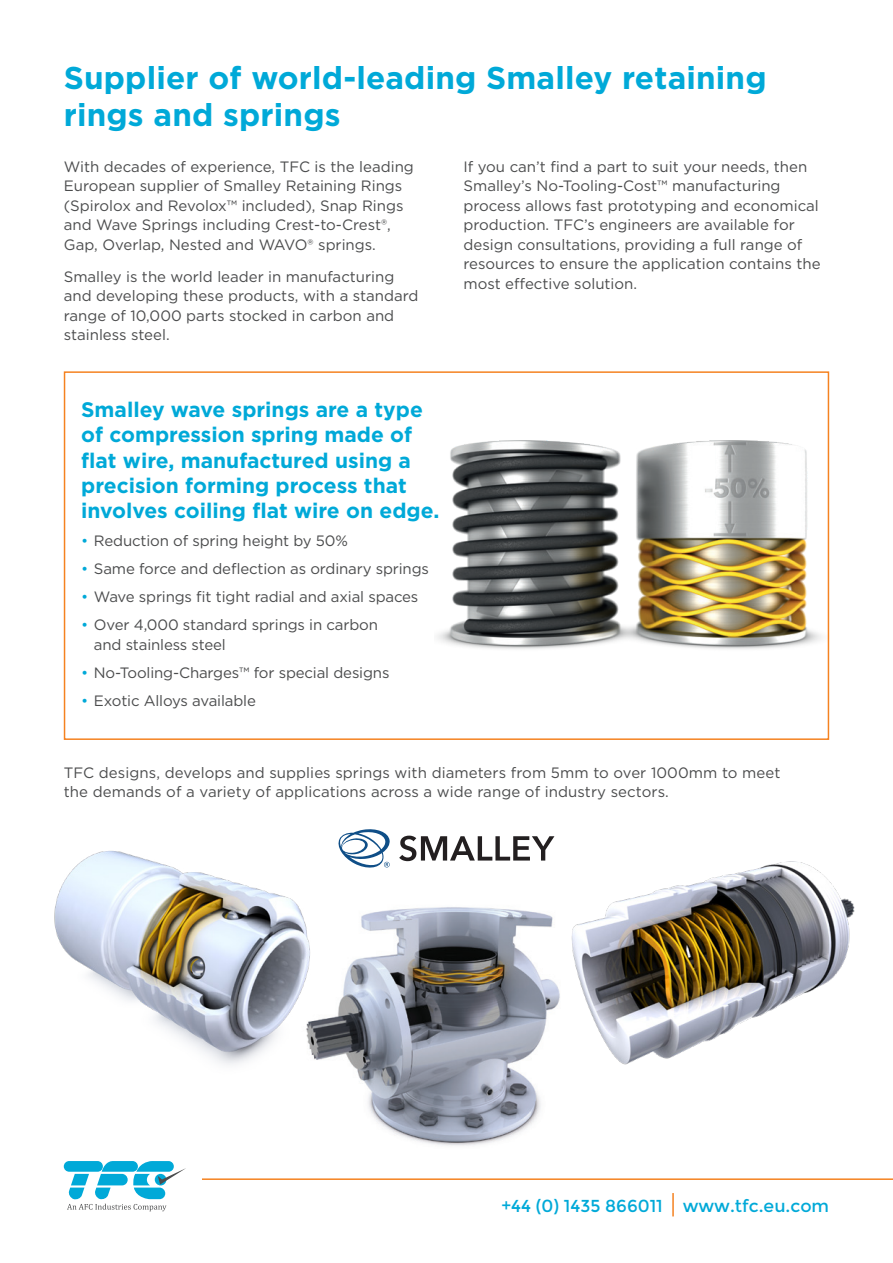
<style>
.page{position:relative;width:893px;height:1263px;background:#fff}
.page>*{position:absolute;margin:0;border:0;box-sizing:border-box;transform-origin:0 0}
.t1{font:700 31.5px/37.5px "Gotham";letter-spacing:.005em;color:#00a9d8}
.t2{font:24px "NATS";color:#00a9d8}
.t3{font:700 21px/25.2px "Gotham";color:#00a9d8}
.t4{font:15px/19.5px "Gotham";color:#4b4c4d}
.s1{color:#00a9d8}
</style>
<div class="page">
<img style="left:437px;top:441px;width:385px;height:208px">
<img style="left:350px;top:907px;width:204px;height:239px">
<hr style="left:672px;top:1193px;width:2px;height:23px;background:#f58220">
<hr style="left:202px;top:1178px;width:691px;height:2px;background:#f58220">
<svg style="left:399px;top:836px;width:155px;height:25px"></svg>
<svg style="left:339px;top:829px;width:51px;height:39px"></svg>
<div style="left:64px;top:371px;width:765px;height:369px;border:2px solid #f58220"></div>
<img style="left:554px;top:861px;width:301px;height:204px">
<img style="left:54px;top:839px;width:296px;height:226px">
<div style="left:64px;top:1161px;width:39px;height:11px;background:#00a9d8;border-radius:5px"></div>
<svg style="left:67px;top:1161px;width:119px;height:50px"></svg>
<h1 class="t1" style="left:64px;top:59px;width:704px">Supplier of world-leading Smalley retaining rings and springs</h1>
<p class="t4" style="left:64px;top:156px;width:352px">With decades of experience, TFC is the leading European supplier of Smalley Retaining Rings (Spirolox and Revolox™ included), Snap Rings and Wave Springs including Crest-to-Crest®, Gap, Overlap, Nested and WAVO® springs.</p>
<p class="t4" style="left:64px;top:266px;width:356px">Smalley is the world leader in manufacturing and developing these products, with a standard range of 10,000 parts stocked in carbon and stainless steel.</p>
<p class="t4" style="left:463px;top:156px;width:359px">If you can’t find a part to suit your needs, then Smalley’s No-Tooling-Cost™ manufacturing process allows fast prototyping and economical production. TFC’s engineers are available for design consultations, providing a full range of resources to ensure the application contains the most effective solution.</p>
<h3 class="t3" style="left:81px;top:397px;width:360px">Smalley wave springs are a type of compression spring made of flat wire, manufactured using a precision forming process that involves coiling flat wire on edge.</h3>
<p class="t4" style="left:81px;top:531px;width:268px"><span class="s1">•</span> Reduction of spring height by 50%</p>
<p class="t4" style="left:81px;top:559px;width:349px"><span class="s1">•</span> Same force and deflection as ordinary springs</p>
<p class="t4" style="left:81px;top:587px;width:339px"><span class="s1">•</span> Wave springs fit tight radial and axial spaces</p>
<p class="t4" style="left:94px;top:615px;width:285px;text-indent:-13px"><span class="s1">•</span> Over 4,000 standard springs in carbon and stainless steel</p>
<p class="t4" style="left:81px;top:662px;width:310px"><span class="s1">•</span> No-Tooling-Charges™ for special designs</p>
<p class="t4" style="left:81px;top:690px;width:176px"><span class="s1">•</span> Exotic Alloys available</p>
<p class="t4" style="left:64px;top:762px;width:718px">TFC designs, develops and supplies springs with diameters from 5mm to over 1000mm to meet the demands of a variety of applications across a wide range of industry sectors.</p>
<h2 class="t2" style="left:501px;top:1189px;width:329px">+44 (0) 1435 866011 www.tfc.eu.com</h2>
</div>
